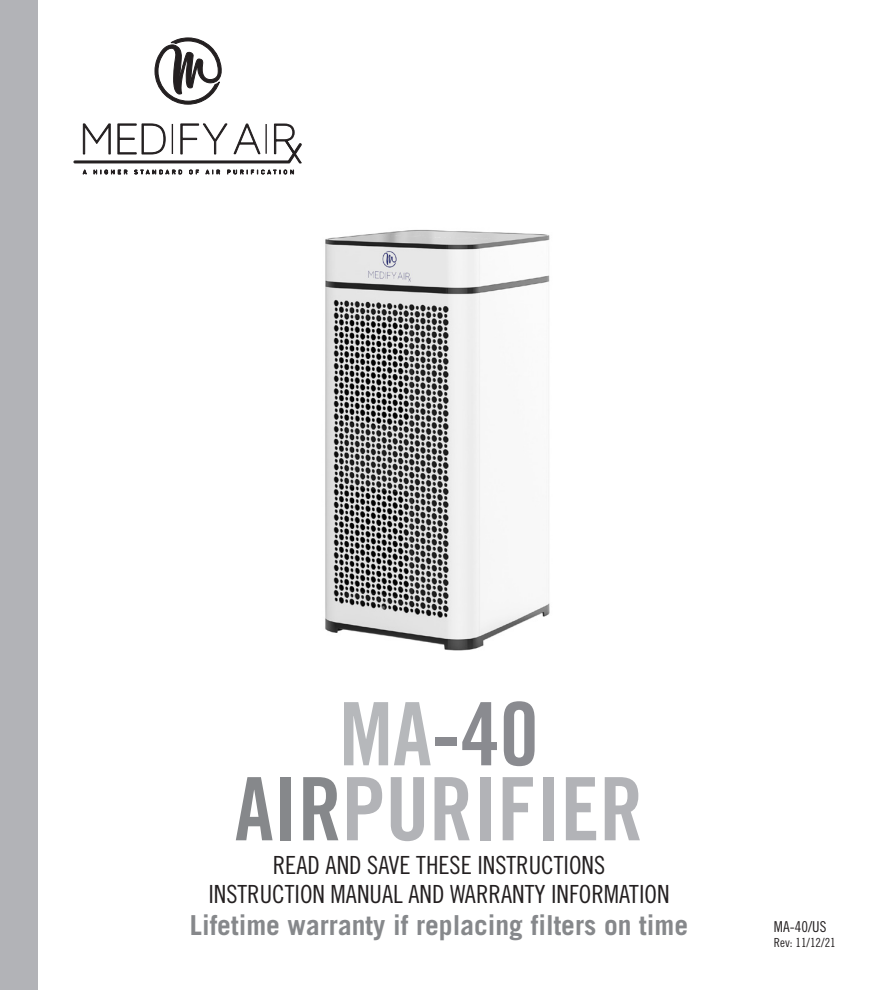
<style>
.page{position:relative;width:878px;height:990px;background:#fff}
.page>*{position:absolute;margin:0;border:0;box-sizing:border-box;transform-origin:0 0}
.t1{font:87.5px "Trade Gothic Bold Cond Twenty";color:#b2b3b7}
.t2{font:87.5px "Trade Gothic Bold Cond Twenty";color:#8a8b90}
.t3{font:700 27.5px "Trade Gothic";color:#86888b}
.t4{font:25px "Trade Gothic LT Std Cn 18";color:#231f20}
.t5{font:15px "Trade Gothic LT Std Cn 18";color:#231f20}
.t6{font:12.5px "Trade Gothic LT Std Cn 18";color:#231f20}
.s1{color:#b6b8bb}
.s2{color:#86888b}
</style>
<div class="page">
<div style="left:0;top:0;width:37px;height:990px;background:#b2b3b7"></div>
<svg style="left:155px;top:38px;width:66px;height:66px"></svg>
<svg style="left:74px;top:124px;width:227px;height:39px"></svg>
<svg style="left:83px;top:170px;width:210px;height:4px"></svg>
<img style="left:325px;top:230px;width:225px;height:421px">
<p class="t2" style="left:339px;top:681px;width:201px"><span class="s1">MA</span>-40</p>
<p class="t1" style="left:235px;top:756px;width:410px"><span class="s2">AIR</span>PURIFIER</p>
<p class="t4" style="left:273px;top:851px;width:334px">READ AND SAVE THESE INSTRUCTIONS</p>
<p class="t4" style="left:208px;top:879px;width:462px">INSTRUCTION MANUAL AND WARRANTY INFORMATION</p>
<p class="t3" style="left:190px;top:908px;width:500px">Lifetime warranty if replacing filters on time</p>
<p class="t5" style="left:774px;top:918px;width:54px">MA-40/US</p>
<p class="t6" style="left:774px;top:935px;width:63px">Rev: 11/12/21</p>
</div>
